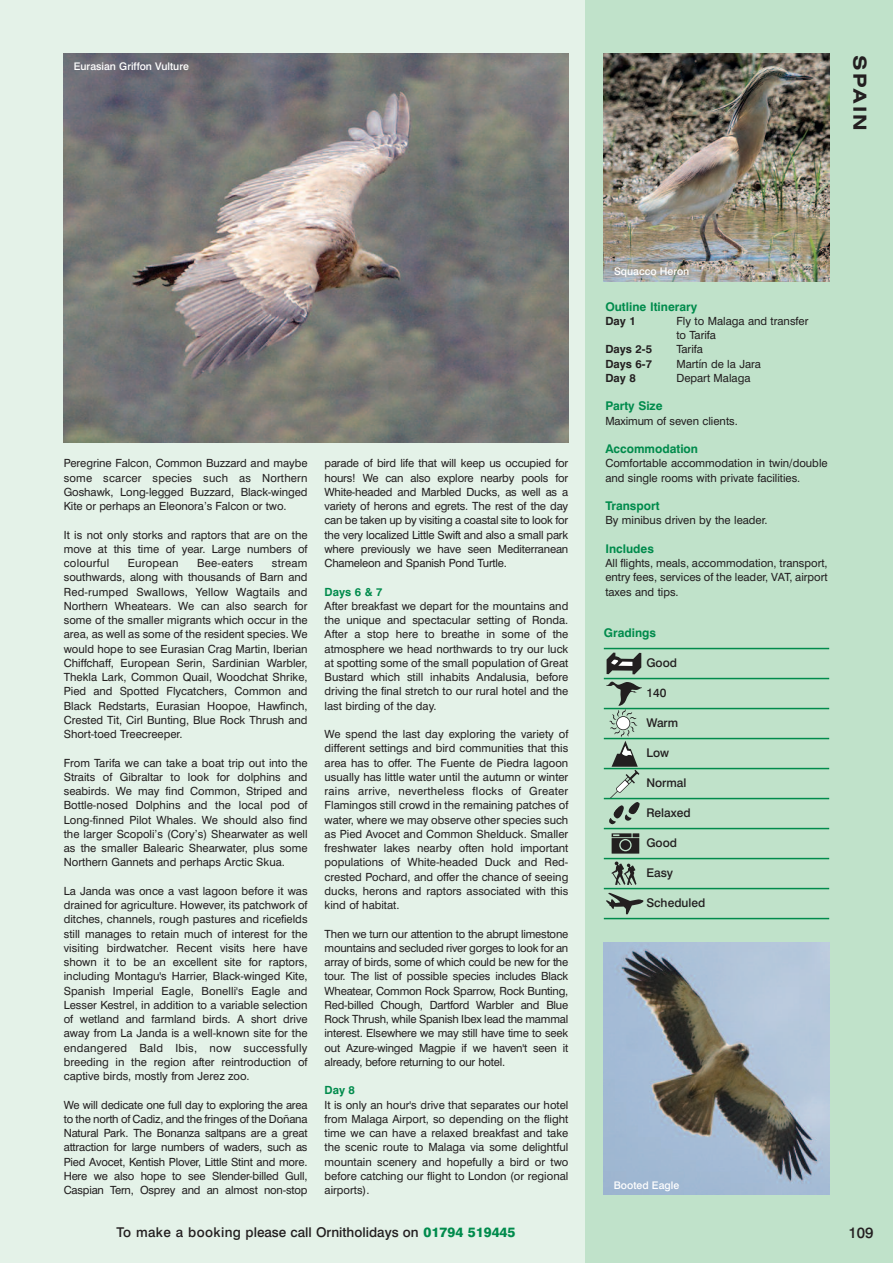
<style>
.page{position:relative;width:893px;height:1263px;background:#fff}
.page>*{position:absolute;margin:0;border:0;box-sizing:border-box;transform-origin:0 0}
.t1{font:700 expanded 18px "Swiss 721 BT";letter-spacing:.145em;color:#231f20}
.t2{font:500 15px "Swiss 721 BT";color:#231f20}
.t3{font:500 13.5px "Swiss 721 BT";color:#231f20}
.t4{font:700 12px "Swiss 721 BT";color:#008b4c}
.t5{font:500 12px "Swiss 721 BT";color:#231f20}
.t6{font:11.25px/14.2px "Swiss 721 BT";color:#231f20;text-align:justify}
.t7{font:700 11.25px "Swiss 721 BT";color:#231f20}
.t8{font:11.25px "Swiss 721 BT";letter-spacing:.02em;color:#231f20}
.t9{font:700 11.25px "Swiss 721 BT";color:#008b4c}
.t10{font:500 10.5px "Swiss 721 BT";color:#fff}
.s1{font-weight:800;color:#008b4c}
</style>
<div class="page">
<div style="left:0;top:0;width:614px;height:1263px;background:#e4f2e8"></div>
<div style="left:585px;top:0;width:308px;height:1263px;background:#c0e2ca"></div>
<img style="left:604px;top:53px;width:225px;height:229px">
<img style="left:64px;top:53px;width:504px;height:389px">
<img style="left:604px;top:942px;width:225px;height:252px">
<hr style="left:604px;top:648px;width:225px;height:1px;background:#008b4c">
<hr style="left:604px;top:678px;width:225px;height:1px;background:#008b4c">
<hr style="left:604px;top:708px;width:225px;height:1px;background:#008b4c">
<hr style="left:604px;top:738px;width:225px;height:1px;background:#008b4c">
<hr style="left:604px;top:768px;width:225px;height:1px;background:#008b4c">
<hr style="left:604px;top:798px;width:225px;height:1px;background:#008b4c">
<hr style="left:604px;top:828px;width:225px;height:1px;background:#008b4c">
<hr style="left:604px;top:858px;width:225px;height:1px;background:#008b4c">
<hr style="left:604px;top:888px;width:225px;height:1px;background:#008b4c">
<hr style="left:604px;top:918px;width:225px;height:1px;background:#008b4c">
<svg style="left:607px;top:653px;width:34px;height:21px"></svg>
<svg style="left:606px;top:682px;width:36px;height:143px"></svg>
<svg style="left:612px;top:833px;width:27px;height:21px"></svg>
<svg style="left:611px;top:861px;width:25px;height:24px"></svg>
<svg style="left:606px;top:893px;width:37px;height:21px"></svg>
<p class="t10" style="left:74px;top:63px;width:117px">Eurasian Griffon Vulture</p>
<h1 class="t1" style="left:866px;top:55px;width:78px;rotate:90deg">SPAIN</h1>
<p class="t6" style="left:64px;top:457px;width:245px">Peregrine Falcon, Common Buzzard and maybe some scarcer species such as Northern Goshawk, Long-legged Buzzard, Black-winged Kite or perhaps an Eleonora’s Falcon or two.</p>
<p class="t6" style="left:64px;top:529px;width:245px">It is not only storks and raptors that are on the move at this time of year. Large numbers of colourful</p>
<p class="t8" style="left:128px;top:559px;width:52px">European</p>
<p class="t8" style="left:197px;top:559px;width:58px">Bee-eaters</p>
<p class="t6" style="left:64px;top:557px;width:245px;text-indent:208px">stream southwards, along with thousands of Barn and Red-rumped Swallows, Yellow Wagtails and Northern Wheatears. We can also search for some of the smaller migrants which occur in the area, as well as some of the resident species. We would hope to see Eurasian Crag Martin, Iberian Chiffchaff, European Serin, Sardinian Warbler, Thekla Lark, Common Quail, Woodchat Shrike, Pied and Spotted Flycatchers, Common and Black Redstarts, Eurasian Hoopoe, Hawfinch, Crested Tit, Cirl Bunting, Blue Rock Thrush and Short-toed Treecreeper.</p>
<p class="t6" style="left:64px;top:757px;width:245px">From Tarifa we can take a boat trip out into the Straits of Gibraltar to look for dolphins and seabirds. We may find Common, Striped and Bottle-nosed Dolphins and the local pod of Long-finned Pilot Whales. We should also find the larger Scopoli’s (Cory’s) Shearwater as well as the smaller Balearic Shearwater, plus some Northern Gannets and perhaps Arctic Skua.</p>
<p class="t6" style="left:64px;top:885px;width:245px">La Janda was once a vast lagoon before it was drained for agriculture. However, its patchwork of ditches, channels, rough pastures and ricefields still manages to retain much of interest for the visiting birdwatcher. Recent visits here have shown it to be an excellent site for raptors, including Montagu's Harrier, Black-winged Kite, Spanish Imperial Eagle, Bonelli's Eagle and Lesser Kestrel, in addition to a variable selection of wetland and farmland birds. A short drive away from La Janda is a well-known site for the endangered Bald Ibis, now successfully breeding in the region after reintroduction of captive birds, mostly from Jerez zoo.</p>
<p class="t6" style="left:64px;top:1099px;width:245px">We will dedicate one full day to exploring the area to the north of Cadiz, and the fringes of the Doñana Natural Park. The Bonanza saltpans are a great attraction for large numbers of waders, such as Pied Avocet, Kentish Plover, Little Stint and more.<br>Here we also hope to see Slender-billed Gull, Caspian Tern, Osprey and an almost non-stop</p>
<p class="t6" style="left:324px;top:457px;width:245px">parade of bird life that will keep us occupied for hours! We can also explore nearby pools for White-headed and Marbled Ducks, as well as a variety of herons and egrets. The rest of the day can be taken up by visiting a coastal site to look for the very localized Little Swift and also a small park where previously we have seen Mediterranean Chameleon and Spanish Pond Turtle.</p>
<p class="t9" style="left:325px;top:587px;width:59px">Days 6 &amp; 7</p>
<p class="t6" style="left:325px;top:600px;width:245px">After breakfast we depart for the mountains and the unique and spectacular setting of Ronda.<br>After a stop here to breathe in some of the atmosphere we head northwards to try our luck at spotting some of the small population of Great Bustard which still inhabits Andalusia, before driving the final stretch to our rural hotel and the last birding of the day.</p>
<p class="t6" style="left:325px;top:728px;width:245px">We spend the last day exploring the variety of different settings and bird communities that this area has to offer. The Fuente de Piedra lagoon usually has little water until the autumn or winter rains arrive, nevertheless flocks of Greater Flamingos still crowd in the remaining patches of water, where we may observe other species such as Pied Avocet and Common Shelduck. Smaller freshwater lakes nearby often hold important populations of White-headed Duck and Red&shy;crested Pochard, and offer the chance of seeing ducks, herons and raptors associated with this kind of habitat.</p>
<p class="t6" style="left:324px;top:928px;width:245px">Then we turn our attention to the abrupt limestone mountains and secluded river gorges to look for an array of birds, some of which could be new for the tour. The list of possible species includes Black Wheatear, Common Rock Sparrow, Rock Bunting, Red-billed Chough, Dartford Warbler and Blue Rock Thrush, while Spanish Ibex lead the mammal interest. Elsewhere we may still have time to seek out Azure-winged Magpie if we haven't seen it already, before returning to our hotel.</p>
<p class="t9" style="left:325px;top:1086px;width:32px">Day 8</p>
<p class="t6" style="left:325px;top:1099px;width:245px">It is only an hour's drive that separates our hotel from Malaga Airport, so depending on the flight time we can have a relaxed breakfast and take the scenic route to Malaga via some delightful mountain scenery and hopefully a bird or two before catching our flight to London (or regional airports).</p>
<p class="t10" style="left:614px;top:268px;width:77px">Squacco Heron</p>
<p class="t4" style="left:605px;top:302px;width:93px">Outline Itinerary</p>
<p class="t7" style="left:605px;top:317px;width:32px">Day 1</p>
<p class="t6" style="left:676px;top:315px;width:134px">Fly to Malaga and transfer to Tarifa</p>
<p class="t7" style="left:605px;top:345px;width:48px">Days 2-5</p>
<p class="t6" style="left:676px;top:343px;width:28px">Tarifa</p>
<p class="t7" style="left:605px;top:359px;width:48px">Days 6-7</p>
<p class="t6" style="left:676px;top:358px;width:86px">Martín de la Jara</p>
<p class="t7" style="left:605px;top:374px;width:32px">Day 8</p>
<p class="t6" style="left:676px;top:372px;width:76px">Depart Malaga</p>
<p class="t4" style="left:605px;top:402px;width:59px">Party Size</p>
<p class="t6" style="left:605px;top:415px;width:134px">Maximum of seven clients.</p>
<p class="t4" style="left:605px;top:444px;width:94px">Accommodation</p>
<p class="t6" style="left:605px;top:457px;width:224px">Comfortable accommodation in twin/double and single rooms with private facilities.</p>
<p class="t4" style="left:605px;top:501px;width:56px">Transport</p>
<p class="t6" style="left:605px;top:514px;width:164px">By minibus driven by the leader.</p>
<p class="t4" style="left:605px;top:544px;width:50px">Includes</p>
<p class="t6" style="left:605px;top:557px;width:224px">All flights, meals, accommodation, transport, entry fees, services of the leader, VAT, airport taxes and tips.</p>
<p class="t4" style="left:604px;top:628px;width:54px">Gradings</p>
<p class="t5" style="left:646px;top:658px;width:32px">Good</p>
<p class="t5" style="left:646px;top:688px;width:22px">140</p>
<p class="t5" style="left:646px;top:718px;width:33px">Warm</p>
<p class="t5" style="left:646px;top:748px;width:24px">Low</p>
<p class="t5" style="left:646px;top:778px;width:42px">Normal</p>
<p class="t5" style="left:646px;top:808px;width:46px">Relaxed</p>
<p class="t5" style="left:646px;top:838px;width:32px">Good</p>
<p class="t5" style="left:646px;top:868px;width:28px">Easy</p>
<p class="t5" style="left:646px;top:898px;width:61px">Scheduled</p>
<p class="t10" style="left:614px;top:1181px;width:67px">Booted Eagle</p>
<p class="t3" style="left:117px;top:1227px;width:400px">To make a booking please call Ornitholidays on <span class="s1">01794 519445</span></p>
<h2 class="t2" style="left:848px;top:1227px;width:27px">109</h2>
</div>
